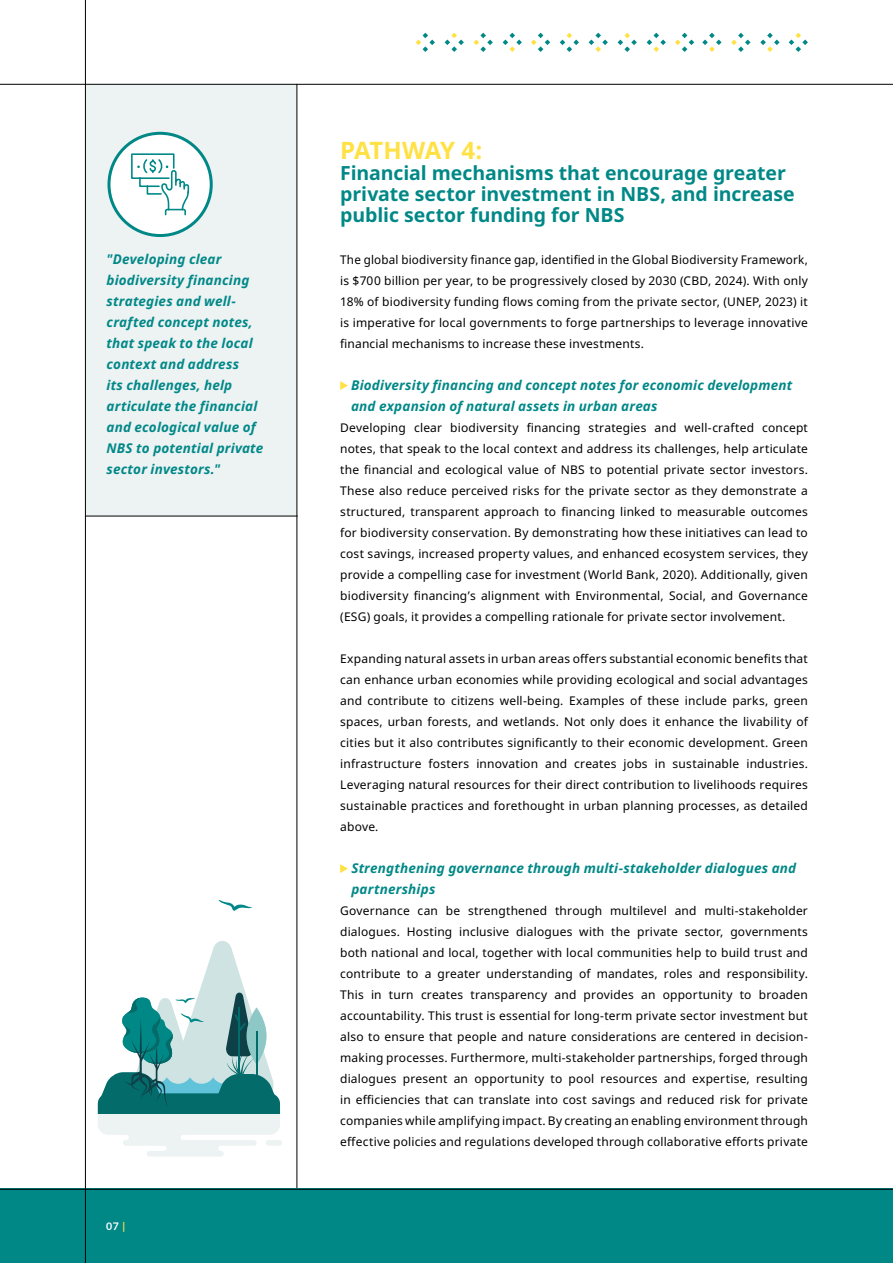
<style>
.page{position:relative;width:893px;height:1263px;background:#fff}
.page>*{position:absolute;margin:0;border:0;box-sizing:border-box;transform-origin:0 0}
.t1{font:700 24px "Noto Sans";letter-spacing:-.03em;color:#ffe144}
.t2{font:700 19.5px/21px "Noto Sans";letter-spacing:-.005em;color:#008887}
.t3{font:italic 700 13.5px/21px "Noto Sans";letter-spacing:.015em;color:#008887}
.t4{font:12px/21px "Noto Sans";letter-spacing:.015em;color:#000;text-align:justify}
.t5{font:700 10.5px "Lato";color:#fff}
.s1{color:#ffe144}
</style>
<div class="page">
<div style="left:87px;top:85px;width:210px;height:431px;background:#edf2f3"></div>
<hr style="left:297px;top:84px;width:1px;height:1104px;background:#000">
<hr style="left:85px;top:516px;width:213px;height:1px;background:#000">
<div style="left:0;top:1189px;width:893px;height:74px;background:#008887"></div>
<hr style="left:0;top:84px;width:893px;height:1px;background:#000">
<hr style="left:85px;top:0;width:1px;height:1263px;background:#000">
<hr style="left:0;top:1189px;width:893px;height:1px;background:#000">
<svg style="left:503px;top:33px;width:19px;height:19px"></svg>
<svg style="left:531px;top:33px;width:19px;height:19px"></svg>
<svg style="left:474px;top:33px;width:19px;height:19px"></svg>
<svg style="left:416px;top:33px;width:19px;height:19px"></svg>
<svg style="left:445px;top:33px;width:19px;height:19px"></svg>
<svg style="left:647px;top:33px;width:19px;height:19px"></svg>
<svg style="left:675px;top:33px;width:19px;height:19px"></svg>
<svg style="left:618px;top:33px;width:19px;height:19px"></svg>
<svg style="left:560px;top:33px;width:19px;height:19px"></svg>
<svg style="left:589px;top:33px;width:19px;height:19px"></svg>
<svg style="left:760px;top:33px;width:20px;height:19px"></svg>
<svg style="left:789px;top:33px;width:19px;height:19px"></svg>
<svg style="left:731px;top:33px;width:19px;height:19px"></svg>
<svg style="left:702px;top:33px;width:20px;height:19px"></svg>
<svg style="left:340px;top:381px;width:8px;height:9px"></svg>
<svg style="left:340px;top:864px;width:8px;height:9px"></svg>
<div style="left:109px;top:133px;width:102px;height:103px;background:#fff;border-radius:50%"></div>
<div style="left:107px;top:132px;width:106px;height:105px;border:3px solid #008887;border-radius:50%"></div>
<svg style="left:131px;top:153px;width:59px;height:63px"></svg>
<div style="left:147px;top:1151px;width:77px;height:5px;background:#edf2f3;border-radius:3px"></div>
<div style="left:266px;top:1140px;width:16px;height:6px;background:#edf2f3;border-radius:3px"></div>
<svg style="left:98px;top:941px;width:182px;height:210px"></svg>
<svg style="left:218px;top:900px;width:34px;height:11px"></svg>
<p class="t3" style="left:107px;top:249px;width:158px">"Developing clear biodiversity financing strategies and well&shy;crafted concept notes, that speak to the local context and address<br>its challenges, help articulate the financial and ecological value of<br>NBS to potential private sector investors."</p>
<p class="t5" style="left:106px;top:1218px;width:21px">07 <span class="s1">|</span></p>
<h1 class="t1" style="left:340px;top:133px;width:144px">PATHWAY 4:</h1>
<h2 class="t2" style="left:340px;top:163px;width:456px">Financial mechanisms that encourage greater private sector investment in NBS, and increase public sector funding for NBS</h2>
<p class="t4" style="left:340px;top:249px;width:469px">The global biodiversity finance gap, identified in the Global Biodiversity Framework, is $700 billion per year, to be progressively closed by 2030 (CBD, 2024). With only 18% of biodiversity funding flows coming from the private sector, (UNEP, 2023) it is imperative for local governments to forge partnerships to leverage innovative financial mechanisms to increase these investments.</p>
<p class="t3" style="left:351px;top:375px;width:443px">Biodiversity financing and concept notes for economic development and expansion of natural assets in urban areas</p>
<p class="t4" style="left:340px;top:417px;width:469px">Developing clear biodiversity financing strategies and well-crafted concept notes, that speak to the local context and address its challenges, help articulate the financial and ecological value of NBS to potential private sector investors.<br>These also reduce perceived risks for the private sector as they demonstrate a structured, transparent approach to financing linked to measurable outcomes for biodiversity conservation. By demonstrating how these initiatives can lead to cost savings, increased property values, and enhanced ecosystem services, they provide a compelling case for investment (World Bank, 2020). Additionally, given biodiversity financing’s alignment with Environmental, Social, and Governance (ESG) goals, it provides a compelling rationale for private sector involvement.</p>
<p class="t4" style="left:340px;top:648px;width:469px">Expanding natural assets in urban areas offers substantial economic benefits that can enhance urban economies while providing ecological and social advantages and contribute to citizens well-being. Examples of these include parks, green spaces, urban forests, and wetlands. Not only does it enhance the livability of cities but it also contributes significantly to their economic development. Green infrastructure fosters innovation and creates jobs in sustainable industries.<br>Leveraging natural resources for their direct contribution to livelihoods requires sustainable practices and forethought in urban planning processes, as detailed above.</p>
<p class="t3" style="left:351px;top:858px;width:446px">Strengthening governance through multi-stakeholder dialogues and partnerships</p>
<p class="t4" style="left:340px;top:900px;width:469px">Governance can be strengthened through multilevel and multi-stakeholder dialogues. Hosting inclusive dialogues with the private sector, governments both national and local, together with local communities help to build trust and contribute to a greater understanding of mandates, roles and responsibility.<br>This in turn creates transparency and provides an opportunity to broaden accountability. This trust is essential for long-term private sector investment but also to ensure that people and nature considerations are centered in decision&shy;making processes. Furthermore, multi-stakeholder partnerships, forged through dialogues present an opportunity to pool resources and expertise, resulting in efficiencies that can translate into cost savings and reduced risk for private companies while amplifying impact. By creating an enabling environment through effective policies and regulations developed through collaborative efforts private</p>
</div>
